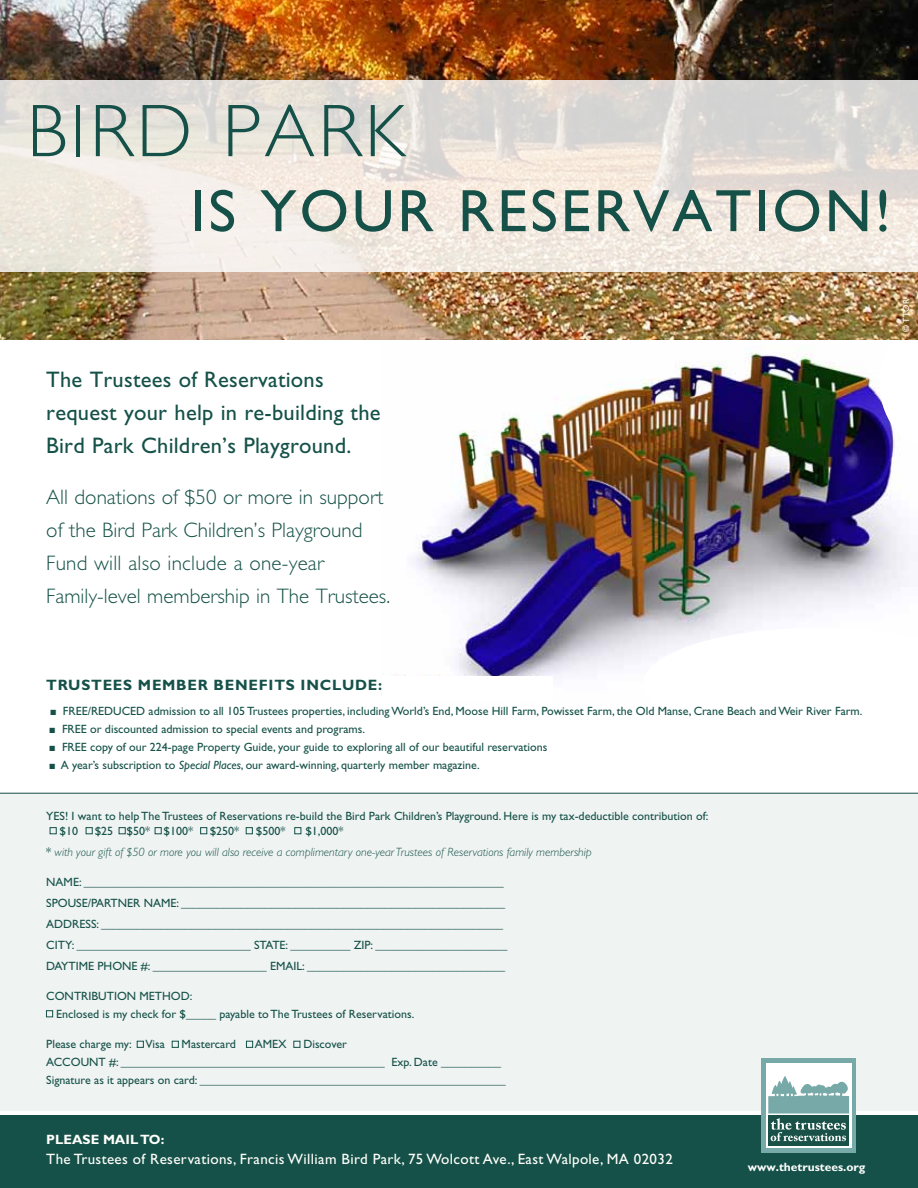
<style>
.page{position:relative;width:918px;height:1188px;background:#fff}
.page>*{position:absolute;margin:0;border:0;box-sizing:border-box;transform-origin:0 0}
.t1{font:300 75px "Gill Sans Std";letter-spacing:.05em;color:#155148}
.t2{font:60px "Gill Sans Std";letter-spacing:.05em;color:#155148}
.t3{font:22.5px/33px "Gill Sans Std";letter-spacing:.01em;color:#155148}
.t4{font:300 21px/33px "Gill Sans Std";color:#155148}
.t5{font:15px "Gill Sans Std";letter-spacing:.025em;color:#fffffb}
.t6{font:700 15px "Gill Sans Std";letter-spacing:.05em;color:#155148}
.t7{font:700 13.5px "Gill Sans Std";color:#fffffb}
.t8{font:12px/21px "Gill Sans Std";color:#155148}
.t9{font:italic 300 12px/21px "Gill Sans Std";color:#155148}
.t10{font:700 12px "Gill Sans Std";color:#fff}
.t11{font:9px "Gill Sans Std";color:#fff}
.s1{font-style:italic}
.s2{font-weight:400;font-style:normal}
</style>
<div class="page">
<div style="left:0;top:793px;width:918px;height:318px;background:#eff3f2"></div>
<img style="left:392px;top:352px;width:526px;height:326px">
<svg style="left:879px;top:352px;width:39px;height:94px"></svg>
<svg style="left:643px;top:628px;width:275px;height:50px"></svg>
<div style="left:383px;top:676px;width:170px;height:26px;background:#fff"></div>
<img style="left:1px;top:0;width:917px;height:340px">
<svg style="left:0;top:81px;width:918px;height:191px;background:#eae4dd"></svg>
<div style="left:0;top:1115px;width:918px;height:73px;background:#155148"></div>
<div style="left:50px;top:827px;width:6px;height:7px;border:1px solid #155148"></div>
<div style="left:86px;top:827px;width:6px;height:7px;border:1px solid #155148"></div>
<div style="left:119px;top:827px;width:6px;height:7px;border:1px solid #155148"></div>
<div style="left:155px;top:827px;width:6px;height:7px;border:1px solid #155148"></div>
<div style="left:200px;top:827px;width:7px;height:7px;border:1px solid #155148"></div>
<div style="left:246px;top:827px;width:7px;height:7px;border:1px solid #155148"></div>
<div style="left:295px;top:827px;width:6px;height:7px;border:1px solid #155148"></div>
<div style="left:761px;top:1058px;width:95px;height:95px;background:#77a9a8"></div>
<div style="left:766px;top:1063px;width:85px;height:85px;background:#fff"></div>
<div style="left:768px;top:1115px;width:81px;height:31px;background:#195148"></div>
<svg style="left:768px;top:1076px;width:81px;height:65px"></svg>
<hr style="left:0;top:793px;width:918px;height:1px;background:#155148">
<div style="left:46px;top:1011px;width:7px;height:6px;border:1px solid #155148"></div>
<div style="left:137px;top:1041px;width:7px;height:7px;border:1px solid #155148"></div>
<div style="left:172px;top:1041px;width:7px;height:7px;border:1px solid #155148"></div>
<div style="left:246px;top:1041px;width:7px;height:7px;border:1px solid #155148"></div>
<div style="left:294px;top:1041px;width:6px;height:7px;border:1px solid #155148"></div>
<h1 class="t1" style="left:27px;top:89px;width:379px">BIRD PARK</h1>
<h2 class="t2" style="left:191px;top:177px;width:702px">IS YOUR RESERVATION!</h2>
<h3 class="t3" style="left:46px;top:363px;width:336px">The Trustees of Reservations request your help in re-building the<br>Bird Park Children’s Playground.</h3>
<h3 class="t4" style="left:46px;top:481px;width:345px">All donations of $50 or more in support of the Bird Park Children’s Playground Fund will also include a one-year Family-level membership in The Trustees.</h3>
<p class="t11" style="left:901px;top:332px;width:35px;rotate:-90deg">© TTOR</p>
<p class="t6" style="left:46px;top:676px;width:338px">TRUSTEES MEMBER BENEFITS INCLUDE:</p>
<p class="t8" style="left:50px;top:701px;width:813px">■ FREE/REDUCED admission to all 105 Trustees properties, including World’s End, Moose Hill Farm, Powisset Farm, the Old Manse, Crane Beach and Weir River Farm.</p>
<p class="t8" style="left:50px;top:719px;width:317px">■ FREE or discounted admission to special events and programs.</p>
<p class="t8" style="left:50px;top:737px;width:499px">■ FREE copy of our 224-page Property Guide, your guide to exploring all of our beautiful reservations</p>
<p class="t8" style="left:50px;top:755px;width:432px">■ A year’s subscription to <span class="s1">Special Places</span>, our award-winning, quarterly member magazine.</p>
<p class="t8" style="left:60px;top:809px;width:650px;line-height:15px;text-indent:-13px">YES! I want to help The Trustees of Reservations re-build the Bird Park Children’s Playground. Here is my tax-deductible contribution of: $10</p>
<p class="t9" style="left:46px;top:821px;width:547px;text-indent:259px"><span class="s2">$1,000*<br>*</span> with your gift of $50 or more you will also receive a complimentary one-year Trustees of Reservations family membership</p>
<p class="t8" style="left:46px;top:872px;width:463px">NAME: ______________________________________________________________________ SPOUSE/PARTNER NAME: ______________________________________________________ ADDRESS: ___________________________________________________________________ CITY: _____________________________ STATE: __________ ZIP: ______________________ DAYTIME PHONE #: ___________________ EMAIL: _________________________________</p>
<p class="t8" style="left:56px;top:987px;width:360px;line-height:18px;text-indent:-10px">CONTRIBUTION METHOD:<br>Enclosed is my check for $_____ payable to The Trustees of Reservations.</p>
<p class="t8" style="left:46px;top:1034px;width:120px">Please charge my: Visa</p>
<p class="t8" style="left:182px;top:1034px;width:56px">Mastercard</p>
<p class="t8" style="left:255px;top:1034px;width:33px">AMEX</p>
<p class="t8" style="left:95px;top:821px;width:100px">$25 $50* $100*</p>
<p class="t8" style="left:210px;top:821px;width:31px">$250*</p>
<p class="t8" style="left:256px;top:821px;width:31px">$500*</p>
<p class="t8" style="left:46px;top:1035px;width:461px;line-height:18px;text-indent:257px">Discover<br>ACCOUNT #: ____________________________________________ Exp. Date __________<br>Signature as it appears on card: ___________________________________________________</p>
<p class="t7" style="left:46px;top:1132px;width:120px">PLEASE MAIL TO:</p>
<p class="t5" style="left:46px;top:1150px;width:628px">The Trustees of Reservations, Francis William Bird Park, 75 Wolcott Ave., East Walpole, MA 02032</p>
<p class="t10" style="left:748px;top:1160px;width:119px">www.thetrustees.org</p>
</div>
